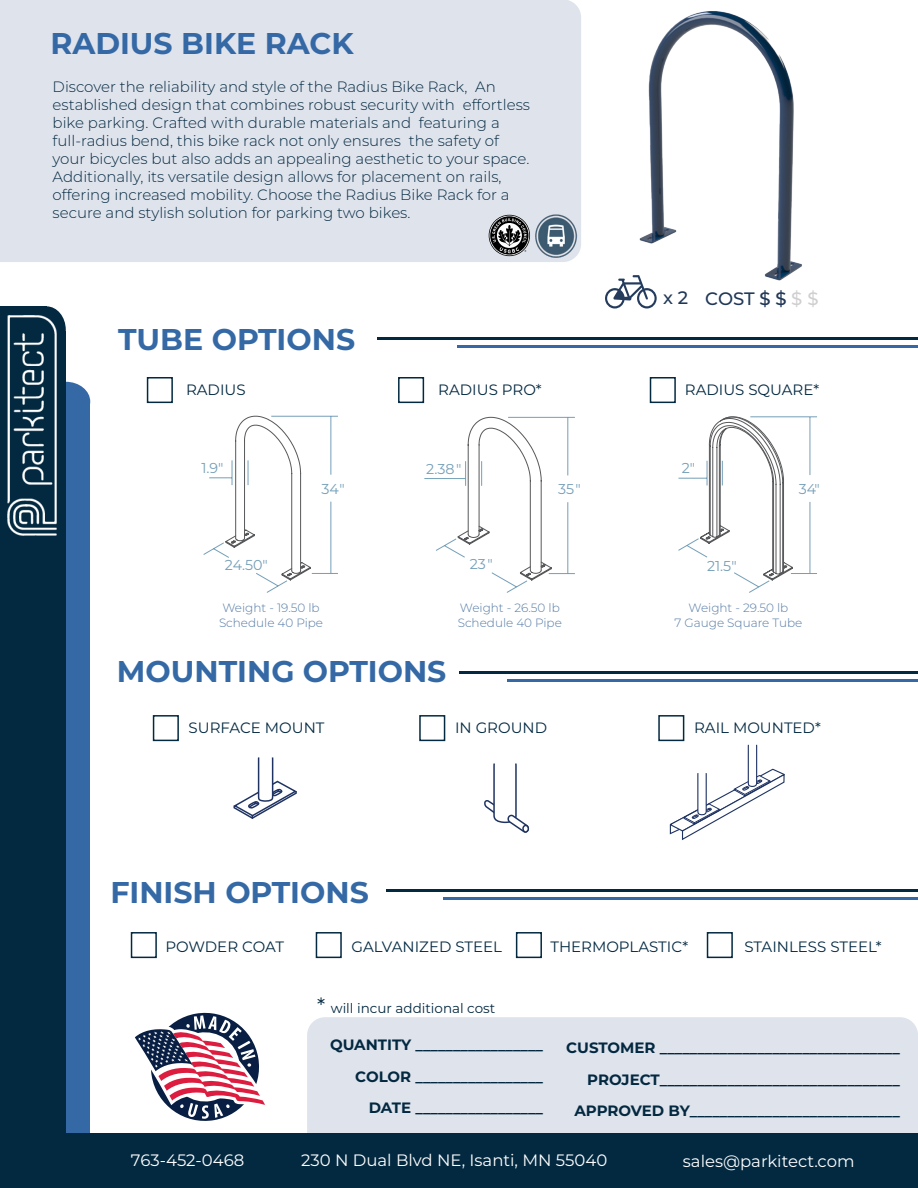
<style>
.page{position:relative;width:918px;height:1188px;background:#fff}
.page>*{position:absolute;margin:0;border:0;box-sizing:border-box;transform-origin:0 0}
.t1{font:700 30px "Montserrat";color:#3469a6}
.t2{font:500 18px "Montserrat";color:#203757}
.t3{font:16.5px "Montserrat";color:#fff}
.t4{font:300 15px/18px "Montserrat";color:#032941}
.t5{font:700 15px "Montserrat";color:#032941}
.t6{font:15px "Montserrat";color:#032941}
.t7{font:14.4px "Montserrat";color:#759fb8}
.t8{font:14.25px "Montserrat";color:#759fb8}
.t9{font:13.5px "Montserrat";color:#032941}
.t10{font:300 12px "Montserrat";color:#547aa6}
.s1{color:#cfcfcf}
.s2{font-size:21px}
</style>
<div class="page">
<div style="left:307px;top:1017px;width:611px;height:116px;background:#dfe3ec"></div>
<div style="left:8px;top:401px;width:82px;height:761px;background:#3469a6"></div>
<svg style="left:66px;top:382px;width:24px;height:19px"></svg>
<div style="left:0;top:306px;width:47px;height:60px;background:#032941"></div>
<div style="left:0;top:332px;width:66px;height:856px;background:#032941"></div>
<svg style="left:47px;top:306px;width:19px;height:26px"></svg>
<img style="left:8px;top:315px;width:49px;height:220px">
<div style="left:42px;top:1133px;width:876px;height:55px;background:#032941"></div>
<hr style="left:386px;top:889px;width:532px;height:3px;background:#032941">
<hr style="left:443px;top:897px;width:475px;height:2px;background:#3469a6">
<hr style="left:459px;top:671px;width:459px;height:3px;background:#032941">
<hr style="left:507px;top:679px;width:411px;height:3px;background:#3469a6">
<div style="left:153px;top:715px;width:26px;height:26px;border:2px solid #032941"></div>
<div style="left:419px;top:715px;width:26px;height:26px;border:2px solid #032941"></div>
<div style="left:658px;top:715px;width:26px;height:26px;border:2px solid #032941"></div>
<hr style="left:377px;top:338px;width:541px;height:2px;background:#032941">
<hr style="left:457px;top:345px;width:461px;height:3px;background:#3469a6">
<div style="left:147px;top:377px;width:26px;height:26px;border:2px solid #032941"></div>
<div style="left:398px;top:377px;width:26px;height:26px;border:2px solid #032941"></div>
<div style="left:650px;top:377px;width:26px;height:26px;border:2px solid #032941"></div>
<svg style="left:484px;top:763px;width:46px;height:70px"></svg>
<div style="left:522px;top:825px;width:7px;height:8px;border:2px solid #1f3363;border-radius:50%"></div>
<div style="left:131px;top:932px;width:26px;height:26px;border:2px solid #032941"></div>
<div style="left:316px;top:932px;width:26px;height:26px;border:2px solid #032941"></div>
<div style="left:707px;top:932px;width:26px;height:26px;border:2px solid #032941"></div>
<div style="left:516px;top:932px;width:26px;height:26px;border:2px solid #032941"></div>
<svg style="left:233px;top:757px;width:64px;height:62px"></svg>
<svg style="left:669px;top:744px;width:116px;height:96px"></svg>
<div style="left:0;top:0;width:581px;height:262px;background:#dfe3ec"></div>
<img style="left:639px;top:11px;width:163px;height:270px">
<svg style="left:135px;top:1012px;width:130px;height:109px"></svg>
<img style="left:531px;top:210px;width:50px;height:52px">
<svg style="left:488px;top:214px;width:42px;height:42px;background:#7a7b7d"></svg>
<svg style="left:605px;top:275px;width:52px;height:34px"></svg>
<svg style="left:678px;top:416px;width:139px;height:177px"></svg>
<svg style="left:203px;top:415px;width:135px;height:178px"></svg>
<svg style="left:424px;top:417px;width:151px;height:176px"></svg>
<p class="t1" style="left:50px;top:21px;width:305px">RADIUS BIKE RACK</p>
<p class="t4" style="left:53px;top:78px;width:479px">Discover the reliability and style of the Radius Bike Rack, An established design that combines robust security with effortless bike parking. Crafted with durable materials and featuring a full-radius bend, this bike rack not only ensures the safety of your bicycles but also adds an appealing aesthetic to your space.<br>Additionally, its versatile design allows for placement on rails, offering increased mobility. Choose the Radius Bike Rack for a secure and stylish solution for parking two bikes.</p>
<p class="t2" style="left:663px;top:285px;width:27px">x 2</p>
<p class="t2" style="left:705px;top:286px;width:115px">COST $ $ <span class="s1">$ $</span></p>
<p class="t1" style="left:118px;top:318px;width:238px">TUBE OPTIONS</p>
<p class="t6" style="left:186px;top:379px;width:61px">RADIUS</p>
<p class="t6" style="left:438px;top:379px;width:105px">RADIUS PRO*</p>
<p class="t6" style="left:685px;top:379px;width:136px">RADIUS SQUARE*</p>
<p class="t7" style="left:201px;top:458px;width:24px">1.9"</p>
<p class="t8" style="left:426px;top:459px;width:37px">2.38"</p>
<p class="t8" style="left:682px;top:458px;width:15px">2"</p>
<p class="t7" style="left:321px;top:479px;width:25px">34"</p>
<p class="t8" style="left:558px;top:480px;width:24px">35"</p>
<p class="t8" style="left:799px;top:479px;width:22px">34"</p>
<p class="t7" style="left:225px;top:555px;width:44px">24.50"</p>
<p class="t8" style="left:470px;top:554px;width:25px">23"</p>
<p class="t8" style="left:707px;top:556px;width:31px">21.5"</p>
<p class="t10" style="left:222px;top:600px;width:99px">Weight - 19.50 lb</p>
<p class="t10" style="left:219px;top:614px;width:106px">Schedule 40 Pipe</p>
<p class="t10" style="left:460px;top:600px;width:101px">Weight - 26.50 lb</p>
<p class="t10" style="left:458px;top:614px;width:106px">Schedule 40 Pipe</p>
<p class="t10" style="left:689px;top:600px;width:101px">Weight - 29.50 lb</p>
<p class="t10" style="left:674px;top:614px;width:129px">7 Gauge Square Tube</p>
<p class="t1" style="left:117px;top:650px;width:331px">MOUNTING OPTIONS</p>
<p class="t6" style="left:189px;top:717px;width:137px">SURFACE MOUNT</p>
<p class="t6" style="left:455px;top:717px;width:94px">IN GROUND</p>
<p class="t6" style="left:694px;top:717px;width:128px">RAIL MOUNTED*</p>
<p class="t1" style="left:110px;top:871px;width:260px">FINISH OPTIONS</p>
<p class="t6" style="left:165px;top:936px;width:120px">POWDER COAT</p>
<p class="t6" style="left:351px;top:936px;width:152px">GALVANIZED STEEL</p>
<p class="t6" style="left:550px;top:936px;width:139px">THERMOPLASTIC*</p>
<p class="t6" style="left:744px;top:936px;width:139px">STAINLESS STEEL*</p>
<p class="t9" style="left:317px;top:999px;width:180px"><span class="s2">*</span> will incur additional cost</p>
<p class="t5" style="left:330px;top:1034px;width:215px">QUANTITY _________________</p>
<p class="t5" style="left:355px;top:1066px;width:189px">COLOR _________________</p>
<p class="t5" style="left:369px;top:1097px;width:176px">DATE _________________</p>
<p class="t5" style="left:566px;top:1037px;width:335px">CUSTOMER ________________________________</p>
<p class="t5" style="left:587px;top:1069px;width:314px">PROJECT________________________________</p>
<p class="t5" style="left:574px;top:1100px;width:327px">APPROVED BY____________________________</p>
<p class="t3" style="left:131px;top:1148px;width:115px">763-452-0468</p>
<p class="t3" style="left:301px;top:1148px;width:308px">230 N Dual Blvd NE, Isanti, MN 55040</p>
<p class="t3" style="left:683px;top:1150px;width:173px">sales@parkitect.com</p>
</div>
